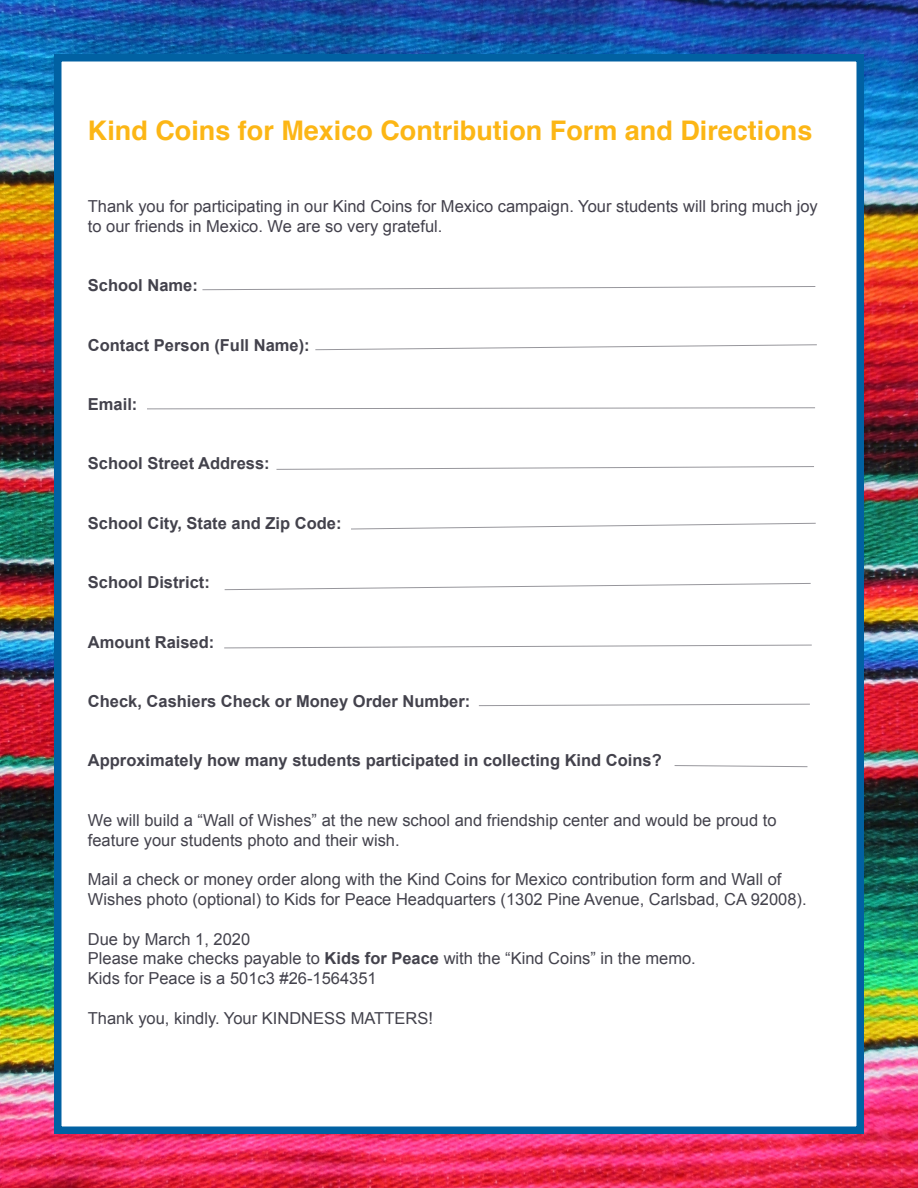
<style>
.page{position:relative;width:918px;height:1188px;background:#fff}
.page>*{position:absolute;margin:0;border:0;box-sizing:border-box;transform-origin:0 0}
.GKC_Toolkit_Headers{font:700 27px "Helvetica";color:#fcb615}
.Paragraph_Style_A-Z{font:16.5px/19.8px "Arial";color:#43424c}
.Paragraph_Style_A-Z-2{font:700 16.5px "Arial";color:#43424c}
.Paragraph_Style_A-Z-3{font:16.5px/19.8px "Arial";color:#43414c}
.s1{font-weight:700}
</style>
<div class="page">
<img style="left:0;top:0;width:918px;height:1188px">
<div style="left:54px;top:54px;width:810px;height:1080px;background:#fff;border:8px solid #0161a2"></div>
<svg style="left:202px;top:286px;width:614px;height:4px"></svg>
<svg style="left:276px;top:466px;width:538px;height:4px"></svg>
<svg style="left:351px;top:523px;width:465px;height:7px"></svg>
<svg style="left:224px;top:583px;width:587px;height:7px"></svg>
<svg style="left:224px;top:644px;width:588px;height:5px"></svg>
<svg style="left:478px;top:703px;width:332px;height:3px"></svg>
<svg style="left:315px;top:344px;width:502px;height:6px"></svg>
<svg style="left:147px;top:407px;width:668px;height:3px"></svg>
<svg style="left:674px;top:765px;width:134px;height:2px"></svg>
<p class="GKC_Toolkit_Headers" style="left:88px;top:109px;width:726px">Kind Coins for Mexico Contribution Form and Directions</p>
<p class="Paragraph_Style_A-Z-3" style="left:88px;top:196px;width:732px">Thank you for participating in our Kind Coins for Mexico campaign. Your students will bring much joy to our friends in Mexico. We are so very grateful.</p>
<p class="Paragraph_Style_A-Z-2" style="left:88px;top:274px;width:112px">School Name:</p>
<p class="Paragraph_Style_A-Z-2" style="left:88px;top:334px;width:223px">Contact Person (Full Name):</p>
<p class="Paragraph_Style_A-Z-2" style="left:88px;top:393px;width:51px">Email:</p>
<p class="Paragraph_Style_A-Z-2" style="left:88px;top:453px;width:183px">School Street Address:</p>
<p class="Paragraph_Style_A-Z-2" style="left:88px;top:512px;width:255px">School City, State and Zip Code:</p>
<p class="Paragraph_Style_A-Z-2" style="left:88px;top:571px;width:123px">School District:</p>
<p class="Paragraph_Style_A-Z-2" style="left:88px;top:631px;width:128px">Amount Raised:</p>
<p class="Paragraph_Style_A-Z-2" style="left:88px;top:690px;width:384px">Check, Cashiers Check or Money Order Number:</p>
<p class="Paragraph_Style_A-Z-2" style="left:88px;top:750px;width:575px">Approximately how many students participated in collecting Kind Coins?</p>
<p class="Paragraph_Style_A-Z" style="left:88px;top:810px;width:690px">We will build a “Wall of Wishes” at the new school and friendship center and would be proud to feature your students photo and their wish.</p>
<p class="Paragraph_Style_A-Z" style="left:88px;top:870px;width:720px">Mail a check or money order along with the Kind Coins for Mexico contribution form and Wall of<br>Wishes photo (optional) to Kids for Peace Headquarters (1302 Pine Avenue, Carlsbad, CA 92008).</p>
<p class="Paragraph_Style_A-Z" style="left:88px;top:929px;width:164px">Due by March 1, 2020</p>
<p class="Paragraph_Style_A-Z" style="left:88px;top:949px;width:610px">Please make checks payable to <span class="s1">Kids for Peace</span> with the “Kind Coins” in the memo.</p>
<p class="Paragraph_Style_A-Z" style="left:88px;top:969px;width:290px">Kids for Peace is a 501c3 #26-1564351</p>
<p class="Paragraph_Style_A-Z" style="left:88px;top:1008px;width:347px">Thank you, kindly. Your KINDNESS MATTERS!</p>
</div>
